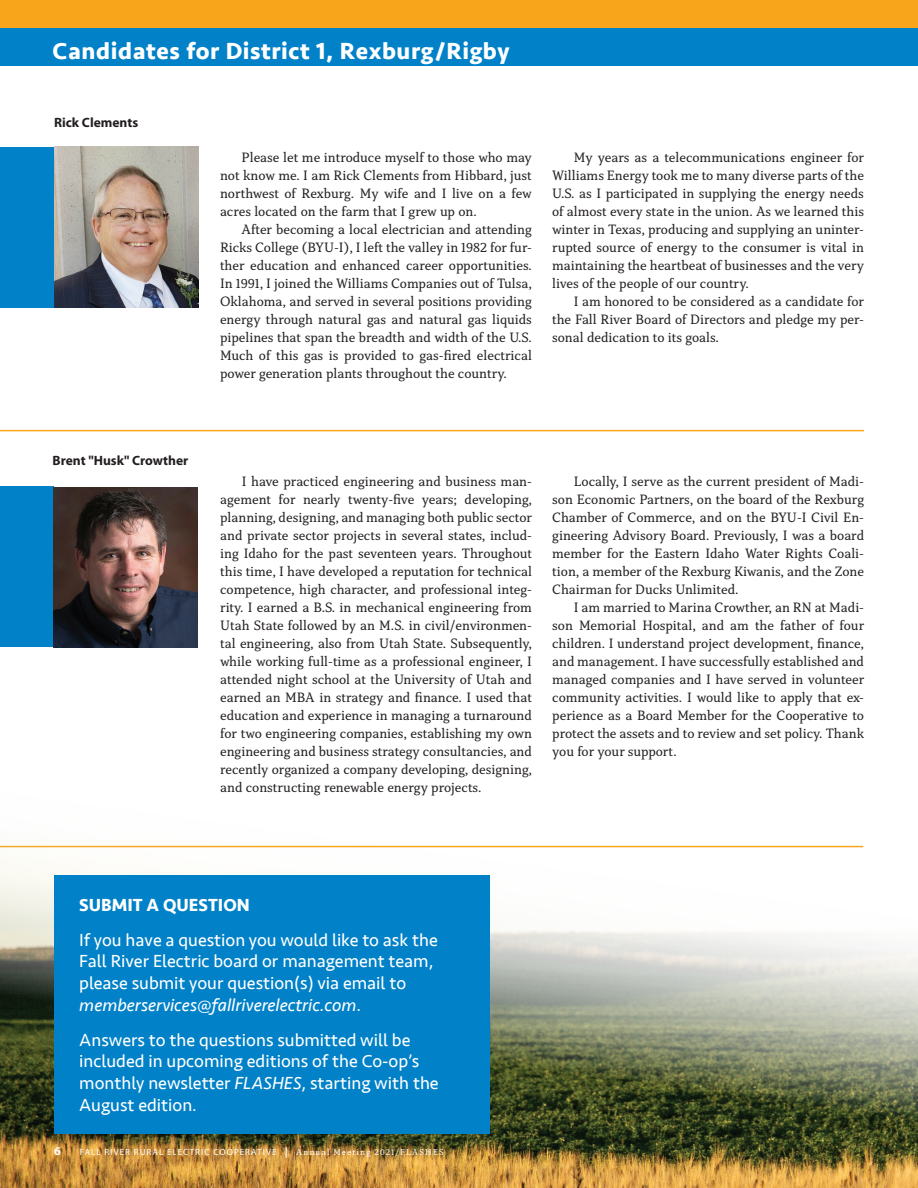
<style>
.page{position:relative;width:918px;height:1188px;background:#fff}
.page>*{position:absolute;margin:0;border:0;box-sizing:border-box;transform-origin:0 0}
.t1{font:700 24px "Seravek";letter-spacing:.025em;color:#fff}
.t2{font:18px/21.6px "Seravek";color:#fff}
.t3{font:700 18px "Seravek";color:#fff}
.t4{font:14.25px/18px "Capitolina";color:#231f20;text-align:justify}
.t5{font:700 13.5px "Myriad Pro";color:#231f20}
.t6{font:9px "Myriad";letter-spacing:.12em;color:#fff}
.s1{font-style:italic}
.s2{font-weight:700;font-size:12px}
.s3{font-weight:700;font-size:10.5px}
.s4{font-family:"Capitolina"}
</style>
<div class="page">
<div style="left:0;top:0;width:918px;height:54px;background:#f9a51b"></div>
<div style="left:0;top:29px;width:918px;height:37px;background:#0081c8"></div>
<img style="left:54px;top:147px;width:144px;height:160px">
<hr style="left:0;top:430px;width:864px;height:1px;background:#f9a51b">
<div style="left:0;top:147px;width:54px;height:160px;background:#0081c8"></div>
<div style="left:0;top:487px;width:54px;height:160px;background:#0081c8"></div>
<img style="left:53px;top:487px;width:145px;height:161px">
<img style="left:0;top:845px;width:918px;height:343px">
<div style="left:54px;top:875px;width:435px;height:259px;background:#0081c8"></div>
<h1 class="t1" style="left:53px;top:32px;width:459px">Candidates for District 1, Rexburg/Rigby</h1>
<p class="t5" style="left:54px;top:115px;width:86px">Rick Clements</p>
<p class="t4" style="left:220px;top:149px;width:313px;text-indent:22px">Please let me introduce myself to those who may not know me. I am Rick Clements from Hibbard, just northwest of Rexburg. My wife and I live on a few acres located on the farm that I grew up on.</p>
<p class="t4" style="left:220px;top:220px;width:313px;text-indent:22px">After becoming a local electrician and attending Ricks College (BYU-I), I left the valley in 1982 for fur&shy;ther education and enhanced career opportunities.<br>In 1991, I joined the Williams Companies out of Tulsa, Oklahoma, and served in several positions providing energy through natural gas and natural gas liquids pipelines that span the breadth and width of the U.S.<br>Much of this gas is provided to gas-fired electrical power generation plants throughout the country.</p>
<p class="t4" style="left:552px;top:149px;width:313px;text-indent:22px">My years as a telecommunications engineer for Williams Energy took me to many diverse parts of the U.S. as I participated in supplying the energy needs of almost every state in the union. As we learned this winter in Texas, producing and supplying an uninter&shy;rupted source of energy to the consumer is vital in maintaining the heartbeat of businesses and the very lives of the people of our country.</p>
<p class="t4" style="left:552px;top:292px;width:313px;text-indent:22px">I am honored to be considered as a candidate for the Fall River Board of Directors and pledge my per&shy;sonal dedication to its goals.</p>
<p class="t5" style="left:53px;top:453px;width:137px">Brent "Husk" Crowther</p>
<p class="t4" style="left:220px;top:473px;width:313px;text-indent:22px">I have practiced engineering and business man&shy;agement for nearly twenty-five years; developing, planning, designing, and managing both public sector and private sector projects in several states, includ&shy;ing Idaho for the past seventeen years. Throughout this time, I have developed a reputation for technical competence, high character, and professional integ&shy;rity. I earned a B.S. in mechanical engineering from Utah State followed by an M.S. in civil/environmen&shy;tal engineering, also from Utah State. Subsequently, while working full-time as a professional engineer, I attended night school at the University of Utah and earned an MBA in strategy and finance. I used that education and experience in managing a turnaround for two engineering companies, establishing my own engineering and business strategy consultancies, and recently organized a company developing, designing, and constructing renewable energy projects.</p>
<p class="t4" style="left:552px;top:472px;width:313px;text-indent:22px">Locally, I serve as the current president of Madi&shy;son Economic Partners, on the board of the Rexburg Chamber of Commerce, and on the BYU-I Civil En&shy;gineering Advisory Board. Previously, I was a board member for the Eastern Idaho Water Rights Coali&shy;tion, a member of the Rexburg Kiwanis, and the Zone Chairman for Ducks Unlimited.</p>
<p class="t4" style="left:552px;top:598px;width:313px;text-indent:22px">I am married to Marina Crowther, an RN at Madi&shy;son Memorial Hospital, and am the father of four children. I understand project development, finance, and management. I have successfully established and managed companies and I have served in volunteer community activities. I would like to apply that ex&shy;perience as a Board Member for the Cooperative to protect the assets and to review and set policy. Thank you for your support.</p>
<p class="t3" style="left:79px;top:890px;width:172px">SUBMIT A QUESTION</p>
<p class="t2" style="left:79px;top:929px;width:360px">If you have a question you would like to ask the Fall River Electric board or management team, please submit your question(s) via email to <span class="s1">memberservices@fallriverelectric.com</span>.</p>
<p class="t2" style="left:79px;top:1029px;width:361px">Answers to the questions submitted will be included in upcoming editions of the Co-op’s monthly newsletter <span class="s1">FLASHES</span>, starting with the August edition.</p>
<p class="t6" style="left:54px;top:1148px;width:391px"><span class="s2">6</span> FALL RIVER RURAL ELECTRIC COOPERATIVE <span class="s3">|</span> <span class="s4">Annual Meeting 2021/FLASHES</span></p>
</div>
